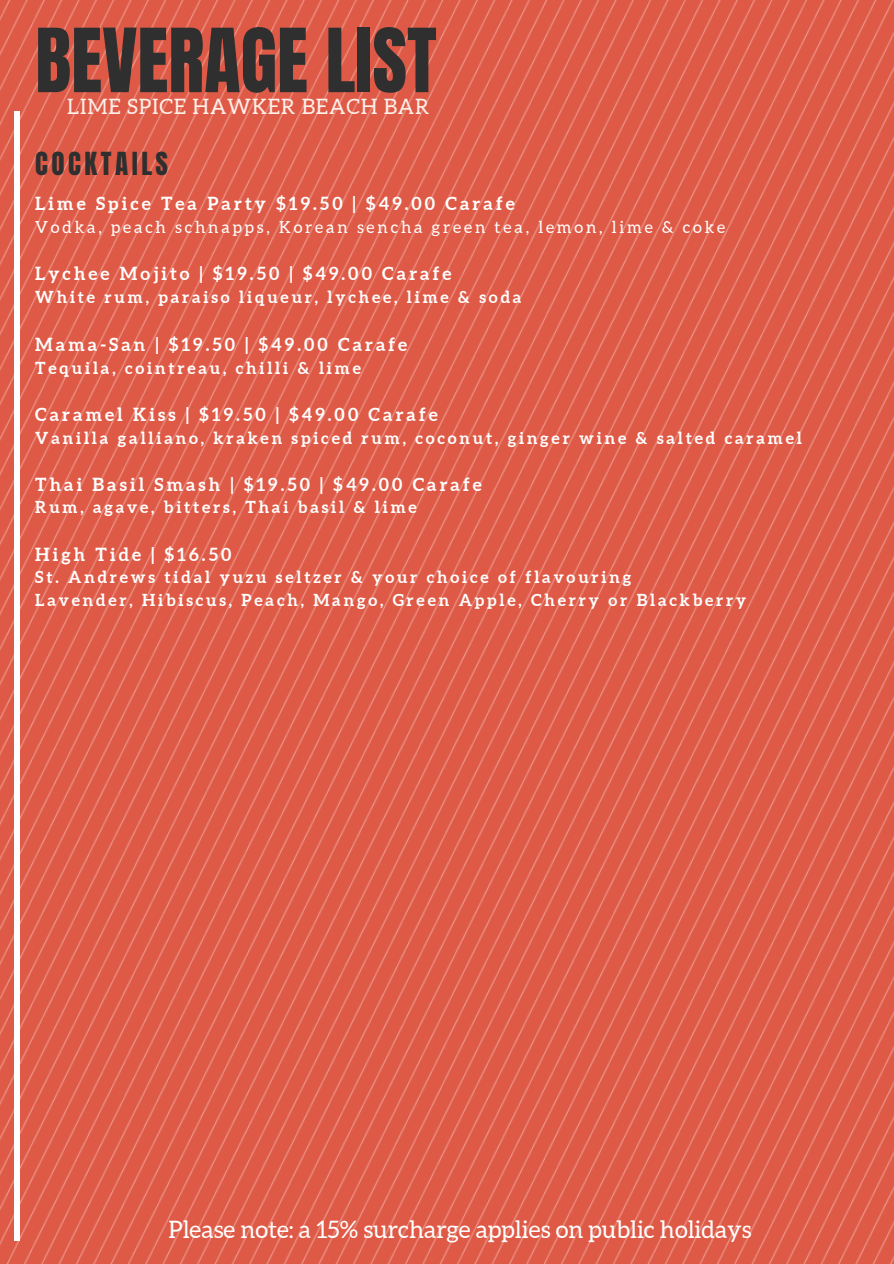
<style>
.page{position:relative;width:894px;height:1264px;background:#fff}
.page>*{position:absolute;margin:0;border:0;box-sizing:border-box;transform-origin:0 0}
.t1{font:75px "Anton";color:#302f2f}
.t2{font:27px "Anton";letter-spacing:.13em;color:#302f2f}
.t3{font:24px "Aleo";color:#fff}
.t4{font:21.15px "Aleo";letter-spacing:.04em;color:#fff0ea}
.t5{font:700 18px "Aleo";letter-spacing:.17em;color:#fff}
.t6{font:700 16.5px "Aleo";letter-spacing:.17em;color:#fff}
.t7{font:16.5px "Aleo";letter-spacing:.17em;color:#fff}
</style>
<div class="page">
<img style="left:0;top:0;width:893px;height:1263px">
<div style="left:15px;top:111px;width:5px;height:1129px;background:#fff"></div>
<p class="t1" style="left:35px;top:7px;width:403px">BEVERAGE LIST</p>
<p class="t4" style="left:67px;top:95px;width:363px">LIME SPICE HAWKER BEACH BAR</p>
<p class="t2" style="left:35px;top:145px;width:134px">COCKTAILS</p>
<p class="t5" style="left:35px;top:193px;width:481px">Lime Spice Tea Party $19.50 | $49.00 Carafe</p>
<p class="t7" style="left:35px;top:218px;width:691px">Vodka, peach schnapps, Korean sencha green tea, lemon, lime &amp; coke</p>
<p class="t5" style="left:35px;top:263px;width:417px">Lychee Mojito | $19.50 | $49.00 Carafe</p>
<p class="t6" style="left:35px;top:287px;width:487px">White rum, paraiso liqueur, lychee, lime &amp; soda</p>
<p class="t5" style="left:35px;top:334px;width:373px">Mama-San | $19.50 | $49.00 Carafe</p>
<p class="t6" style="left:35px;top:358px;width:327px">Tequila, cointreau, chilli &amp; lime</p>
<p class="t5" style="left:35px;top:404px;width:404px">Caramel Kiss | $19.50 | $49.00 Carafe</p>
<p class="t6" style="left:35px;top:428px;width:768px">Vanilla galliano, kraken spiced rum, coconut, ginger wine &amp; salted caramel</p>
<p class="t5" style="left:35px;top:474px;width:448px">Thai Basil Smash | $19.50 | $49.00 Carafe</p>
<p class="t6" style="left:35px;top:498px;width:383px">Rum, agave, bitters, Thai basil &amp; lime</p>
<p class="t5" style="left:35px;top:544px;width:197px">High Tide | $16.50</p>
<p class="t6" style="left:35px;top:567px;width:597px">St. Andrews tidal yuzu seltzer &amp; your choice of flavouring</p>
<p class="t6" style="left:35px;top:590px;width:712px">Lavender, Hibiscus, Peach, Mango, Green Apple, Cherry or Blackberry</p>
<p class="t3" style="left:168px;top:1216px;width:584px">Please note: a 15% surcharge applies on public holidays</p>
</div>
